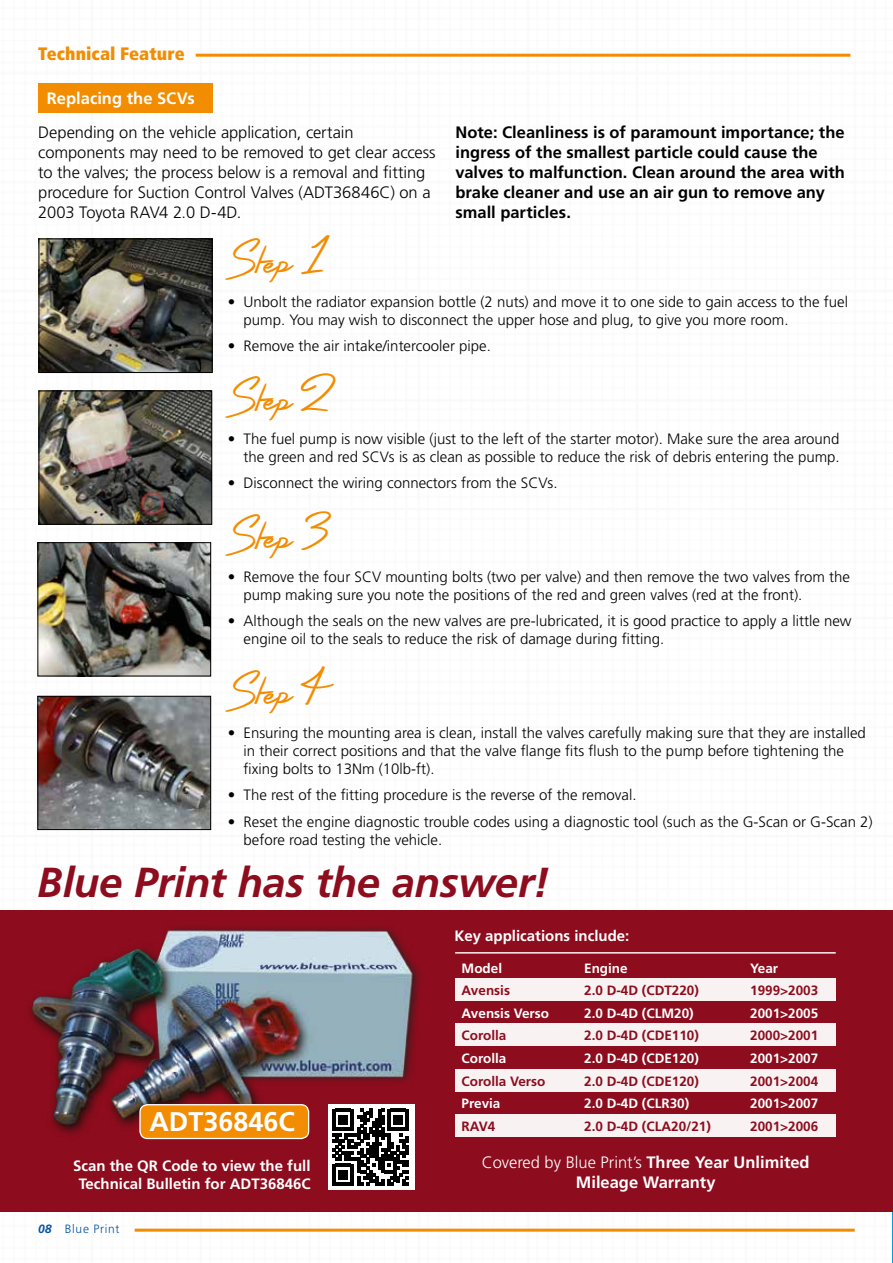
<style>
.page{position:relative;width:893px;height:1263px;background:#fff}
.page>*{position:absolute;margin:0;border:0;box-sizing:border-box;transform-origin:0 0}
.t1{font:italic 700 41.85px "Frutiger";letter-spacing:-.01em;color:#8d0c1d}
.t2{font:32.4px "Silent Reaction";color:#f28c00}
.t3{font:700 27px "Frutiger";color:#fff}
.t4{font:900 condensed 18px "Frutiger";letter-spacing:.005em;color:#f28c00}
.t5{font:300 16.5px/19.8px "Frutiger";letter-spacing:-.005em;color:#000}
.t6{font:700 16.5px/19.8px "Frutiger";color:#000}
.t7{font:700 16.5px/19.8px "Frutiger";color:#fff;text-align:center}
.t8{font:300 15px/18px "Frutiger";color:#000}
.t9{font:700 15px/18px "Frutiger";color:#fff;text-align:center}
.t10{font:700 13.5px "Frutiger";color:#8d0c1d}
.t11{font:700 13.5px "Frutiger";color:#fff}
.t12{font:300 12px "Frutiger";letter-spacing:.06em;color:#0053a1}
.s1{font-weight:300}
.s2{font-weight:700;font-style:italic}
</style>
<div class="page">
<hr style="left:196px;top:54px;width:654px;height:3px;background:#f28c00">
<hr style="left:892px;top:1191px;width:1px;height:72px;background:#009fe3">
<div style="left:38px;top:83px;width:175px;height:29px;background:#f28c00"></div>
<hr style="left:135px;top:1229px;width:720px;height:3px;background:#f28c00">
<img style="left:40px;top:392px;width:170px;height:131px">
<div style="left:38px;top:390px;width:174px;height:135px;border:1px solid #000"></div>
<img style="left:40px;top:240px;width:171px;height:131px">
<div style="left:38px;top:238px;width:175px;height:135px;border:1px solid #000"></div>
<div style="left:0;top:910px;width:892px;height:301px;background:#8d0c1d"></div>
<img style="left:39px;top:544px;width:170px;height:130px">
<div style="left:37px;top:542px;width:174px;height:134px;border:1px solid #000"></div>
<img style="left:39px;top:698px;width:170px;height:130px">
<div style="left:37px;top:696px;width:174px;height:134px;border:1px solid #000"></div>
<div style="left:456px;top:978px;width:380px;height:23px;background:#f9f2f3"></div>
<div style="left:456px;top:1024px;width:380px;height:22px;background:#f9f2f3"></div>
<div style="left:456px;top:1069px;width:380px;height:22px;background:#f9f2f3"></div>
<div style="left:456px;top:1114px;width:380px;height:22px;background:#f9f2f3"></div>
<img style="left:28px;top:927px;width:392px;height:212px">
<div style="left:140px;top:1105px;width:169px;height:33px;background:#f28c00;border-radius:8px"></div>
<div style="left:139px;top:1104px;width:170px;height:35px;border:1px solid #fff;border-radius:8px"></div>
<hr style="left:455px;top:952px;width:381px;height:1px;background:#fff">
<div style="left:328px;top:1104px;width:86px;height:85px;background:#fff"></div>
<svg style="left:333px;top:1109px;width:76px;height:76px"></svg>
<p class="t4" style="left:38px;top:43px;width:148px">Technical Feature</p>
<p class="t7" style="left:47px;top:88px;width:149px">Replacing the SCVs</p>
<p class="t5" style="left:38px;top:123px;width:399px">Depending on the vehicle application, certain components may need to be removed to get clear access to the valves; the process below is a removal and fitting procedure for Suction Control Valves (ADT36846C) on a 2003 Toyota RAV4 2.0 D-4D.</p>
<p class="t6" style="left:455px;top:123px;width:391px">Note: Cleanliness is of paramount importance; the ingress of the smallest particle could cause the valves to malfunction. Clean around the area with brake cleaner and use an air gun to remove any small particles.</p>
<h2 class="t2" style="left:227px;top:240px;width:98px;rotate:-3deg">Step 1</h2>
<p class="t8" style="left:244px;top:293px;width:606px;text-indent:-16px">• Unbolt the radiator expansion bottle (2 nuts) and move it to one side to gain access to the fuel pump. You may wish to disconnect the upper hose and plug, to give you more room.</p>
<p class="t8" style="left:228px;top:337px;width:265px">• Remove the air intake/intercooler pipe.</p>
<h2 class="t2" style="left:227px;top:377px;width:101px;rotate:-3deg">Step 2</h2>
<p class="t8" style="left:228px;top:430px;width:613px;text-align:right">• The fuel pump is now visible (just to the left of the starter motor). Make sure the area around the green and red SCVs is as clean as possible to reduce the risk of debris entering the pump.</p>
<p class="t8" style="left:228px;top:474px;width:331px">• Disconnect the wiring connectors from the SCVs.</p>
<h2 class="t2" style="left:227px;top:515px;width:100px;rotate:-3deg">Step 3</h2>
<p class="t8" style="left:244px;top:567px;width:608px;text-indent:-16px">• Remove the four SCV mounting bolts (two per valve) and then remove the two valves from the pump making sure you note the positions of the red and green valves (red at the front).</p>
<p class="t8" style="left:244px;top:612px;width:609px;text-indent:-16px">• Although the seals on the new valves are pre-lubricated, it is good practice to apply a little new engine oil to the seals to reduce the risk of damage during fitting.</p>
<h2 class="t2" style="left:227px;top:671px;width:95px;rotate:-3deg">Step 4</h2>
<p class="t8" style="left:244px;top:723px;width:624px;text-indent:-16px">• Ensuring the mounting area is clean, install the valves carefully making sure that they are installed in their correct positions and that the valve flange fits flush to the pump before tightening the fixing bolts to 13Nm (10lb-ft).</p>
<p class="t8" style="left:228px;top:786px;width:410px">• The rest of the fitting procedure is the reverse of the removal.</p>
<p class="t8" style="left:244px;top:812px;width:631px;text-indent:-16px">• Reset the engine diagnostic trouble codes using a diagnostic tool (such as the G-Scan or G-Scan 2) before road testing the vehicle.</p>
<h1 class="t1" style="left:37px;top:858px;width:514px">Blue Print has the answer!</h1>
<h3 class="t3" style="left:149px;top:1106px;width:147px">ADT36846C</h3>
<p class="t9" style="left:454px;top:927px;width:177px">Key applications include:</p>
<p class="t11" style="left:462px;top:960px;width:42px">Model</p>
<p class="t11" style="left:584px;top:960px;width:45px">Engine</p>
<p class="t11" style="left:750px;top:960px;width:30px">Year</p>
<p class="t10" style="left:462px;top:983px;width:50px">Avensis</p>
<p class="t10" style="left:584px;top:983px;width:116px">2.0 D-4D (CDT220)</p>
<p class="t10" style="left:750px;top:983px;width:70px">1999&gt;2003</p>
<p class="t11" style="left:462px;top:1005px;width:89px">Avensis Verso</p>
<p class="t11" style="left:584px;top:1005px;width:111px">2.0 D-4D (CLM20)</p>
<p class="t11" style="left:750px;top:1005px;width:70px">2001&gt;2005</p>
<p class="t10" style="left:462px;top:1028px;width:46px">Corolla</p>
<p class="t10" style="left:584px;top:1028px;width:116px">2.0 D-4D (CDE110)</p>
<p class="t10" style="left:750px;top:1028px;width:70px">2000&gt;2001</p>
<p class="t11" style="left:462px;top:1050px;width:46px">Corolla</p>
<p class="t11" style="left:584px;top:1050px;width:116px">2.0 D-4D (CDE120)</p>
<p class="t11" style="left:750px;top:1050px;width:70px">2001&gt;2007</p>
<p class="t10" style="left:462px;top:1073px;width:85px">Corolla Verso</p>
<p class="t10" style="left:584px;top:1073px;width:116px">2.0 D-4D (CDE120)</p>
<p class="t10" style="left:750px;top:1073px;width:70px">2001&gt;2004</p>
<p class="t11" style="left:462px;top:1095px;width:40px">Previa</p>
<p class="t11" style="left:584px;top:1095px;width:107px">2.0 D-4D (CLR30)</p>
<p class="t11" style="left:750px;top:1095px;width:70px">2001&gt;2007</p>
<p class="t10" style="left:462px;top:1118px;width:35px">RAV4</p>
<p class="t10" style="left:584px;top:1118px;width:128px">2.0 D-4D (CLA20/21)</p>
<p class="t10" style="left:750px;top:1118px;width:70px">2001&gt;2006</p>
<p class="t9" style="left:73px;top:1156px;width:239px">Scan the QR Code to view the full<br>Technical Bulletin for ADT36846C</p>
<p class="t7" style="left:482px;top:1152px;width:329px"><span class="s1">Covered by Blue Print’s</span> Three Year Unlimited<br>Mileage Warranty</p>
<p class="t12" style="left:38px;top:1222px;width:83px"><span class="s2">08</span> Blue Print</p>
</div>
